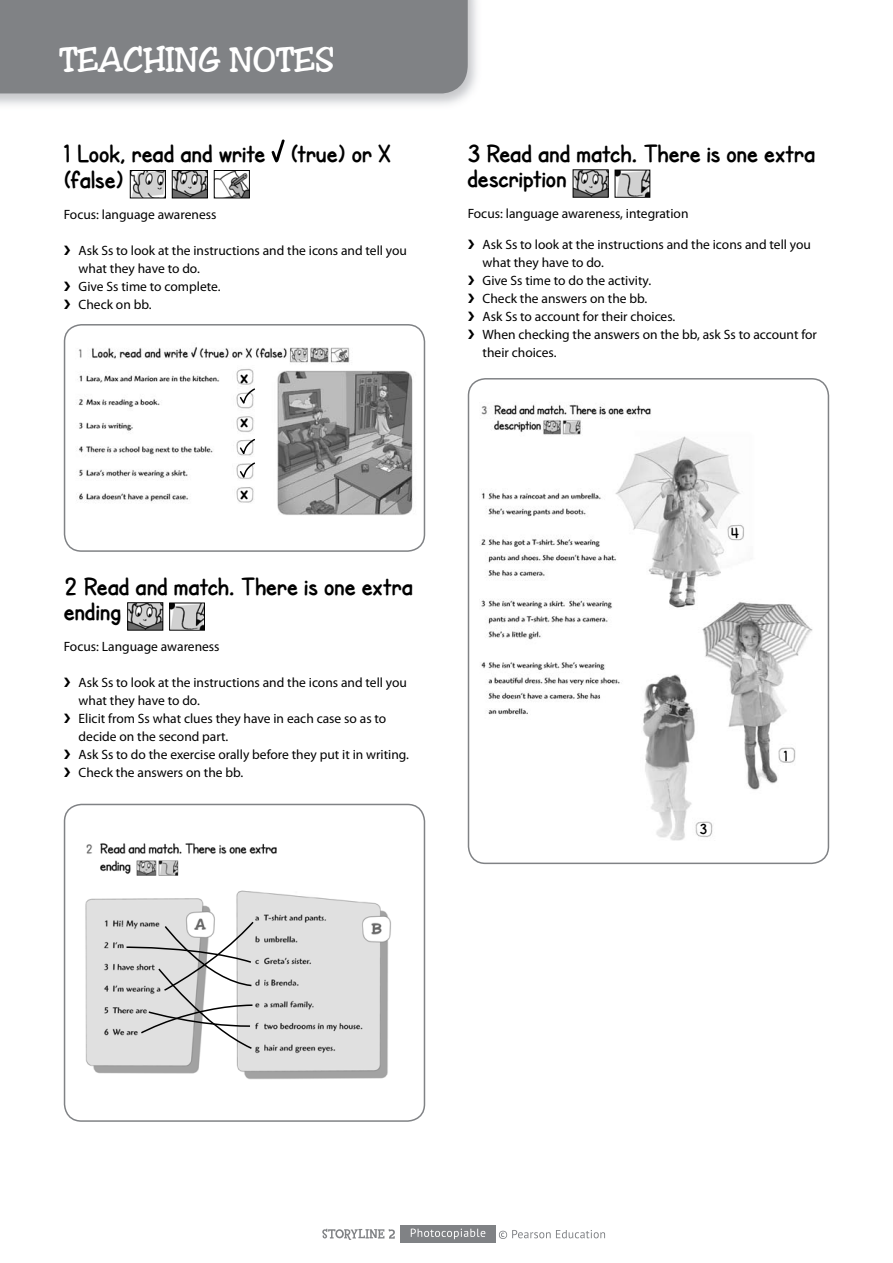
<style>
.page{position:relative;width:893px;height:1263px;background:#fff}
.page>*{position:absolute;margin:0;border:0;box-sizing:border-box;transform-origin:0 0}
.t1{font:34.5px "Splash";color:#fff}
.t2{font:700 25.5px/25.5px "SF Cartoonist Hand";color:#000}
.t3{font:700 20.4px/44.8px "SF Cartoonist Hand";color:#000}
.t4{font:700 15px "SF Cartoonist Hand";color:#000}
.t5{font:13.5px/18px "Myriad Pro";color:#000}
</style>
<div class="page">
<div style="left:0;top:0;width:468px;height:93px;background:#808285"></div>
<svg style="left:322px;top:1229px;width:73px;height:11px"></svg>
<div style="left:400px;top:1225px;width:95px;height:17px;background:#808285"></div>
<svg style="left:411px;top:1228px;width:74px;height:11px"></svg>
<svg style="left:499px;top:1230px;width:106px;height:9px"></svg>
<svg style="left:271px;top:139px;width:14px;height:23px"></svg>
<img style="left:132px;top:172px;width:32px;height:24px">
<div style="left:130px;top:170px;width:36px;height:28px;border:1px solid #000"></div>
<img style="left:174px;top:172px;width:32px;height:24px">
<div style="left:172px;top:170px;width:36px;height:28px;border:1px solid #000"></div>
<img style="left:216px;top:172px;width:32px;height:24px">
<div style="left:214px;top:170px;width:36px;height:28px;border:1px solid #000"></div>
<img style="left:480px;top:402px;width:333px;height:439px">
<div style="left:468px;top:378px;width:361px;height:486px;border:2px solid #808285;border-radius:17px"></div>
<img style="left:85px;top:843px;width:306px;height:237px">
<div style="left:64px;top:804px;width:361px;height:318px;border:2px solid #808285;border-radius:17px"></div>
<img style="left:575px;top:171px;width:32px;height:25px">
<div style="left:573px;top:169px;width:36px;height:29px;border:1px solid #000"></div>
<img style="left:617px;top:172px;width:31px;height:24px">
<div style="left:615px;top:170px;width:35px;height:28px;border:1px solid #000"></div>
<img style="left:129px;top:604px;width:32px;height:24px">
<div style="left:127px;top:602px;width:36px;height:28px;border:1px solid #000"></div>
<img style="left:171px;top:605px;width:32px;height:23px">
<div style="left:169px;top:603px;width:36px;height:27px;border:1px solid #000"></div>
<img style="left:77px;top:347px;width:336px;height:168px">
<div style="left:64px;top:324px;width:361px;height:228px;border:2px solid #808285;border-radius:17px"></div>
<svg style="left:238px;top:387px;width:18px;height:21px"></svg>
<svg style="left:238px;top:438px;width:18px;height:44px"></svg>
<svg style="left:125px;top:920px;width:130px;height:130px"></svg>
<h1 class="t1" style="left:60px;top:40px;width:277px">TEACHING NOTES</h1>
<h2 class="t2" style="left:64px;top:141px;width:329px">1 Look, read and write (true) or X (false)</h2>
<p class="t5" style="left:64px;top:205px;width:154px">Focus: language awareness</p>
<p class="t5" style="left:79px;top:241px;width:330px">Ask Ss to look at the instructions and the icons and tell you what they have to do.<br>Give Ss time to complete.<br>Check on bb.</p>
<h3 class="t3" style="left:240px;top:353px;width:10px">x x</h3>
<h3 class="t3" style="left:240px;top:469px;width:10px">x</h3>
<h2 class="t2" style="left:64px;top:573px;width:351px">2 Read and match. There is one extra ending</h2>
<p class="t5" style="left:64px;top:637px;width:157px">Focus: Language awareness</p>
<p class="t5" style="left:79px;top:673px;width:332px">Ask Ss to look at the instructions and the icons and tell you what they have to do.<br>Elicit from Ss what clues they have in each case so as to decide on the second part.<br>Ask Ss to do the exercise orally before they put it in writing.<br>Check the answers on the bb.</p>
<h2 class="t2" style="left:468px;top:140px;width:349px">3 Read and match. There is one extra description</h2>
<p class="t5" style="left:468px;top:204px;width:222px">Focus: language awareness, integration</p>
<p class="t5" style="left:483px;top:235px;width:336px">Ask Ss to look at the instructions and the icons and tell you what they have to do.<br>Give Ss time to do the activity.<br>Check the answers on the bb.<br>Ask Ss to account for their choices.<br>When checking the answers on the bb, ask Ss to account for their choices.</p>
<p class="t4" style="left:731px;top:524px;width:10px">4</p>
<p class="t4" style="left:700px;top:820px;width:9px">3</p>
<p class="t4" style="left:784px;top:747px;width:6px">1</p>
</div>
